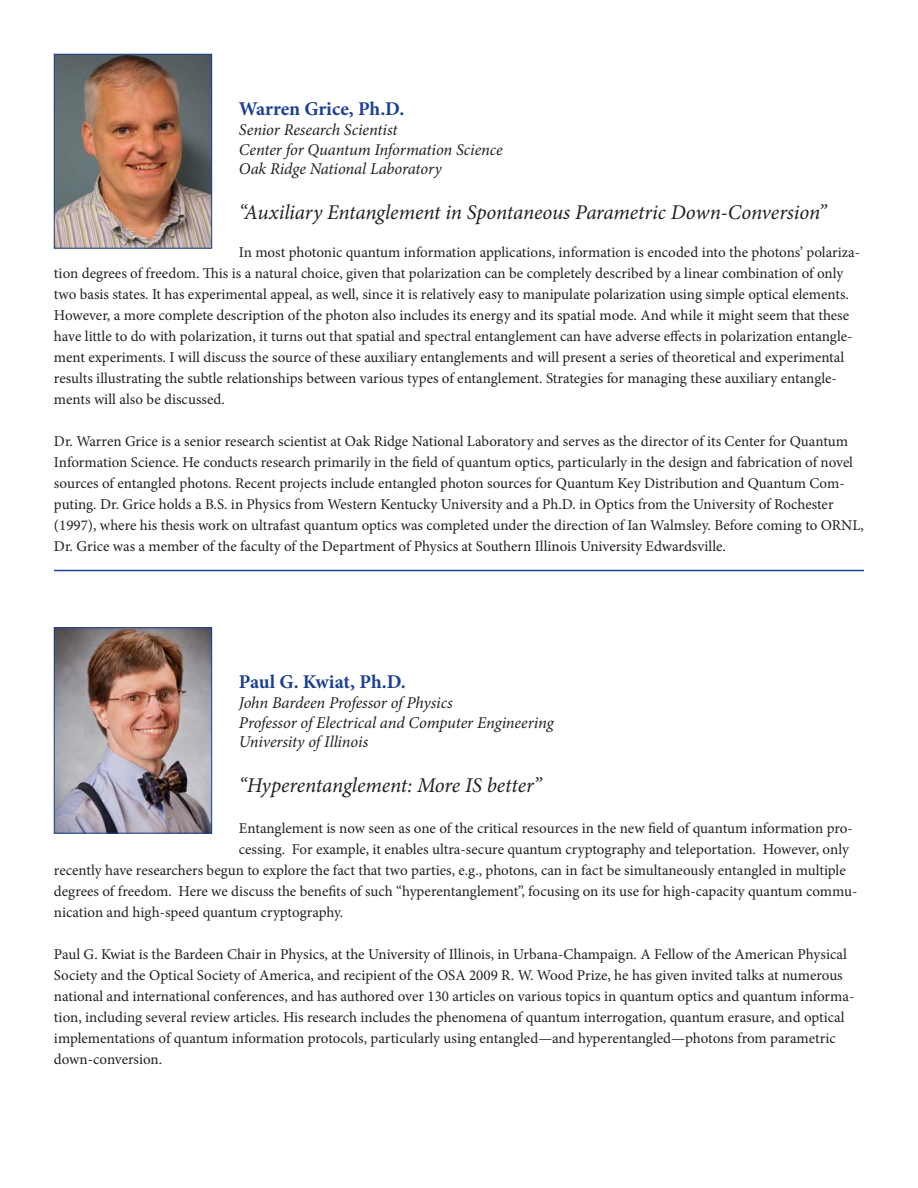
<style>
.page{position:relative;width:918px;height:1188px;background:#fff}
.page>*{position:absolute;margin:0;border:0;box-sizing:border-box;transform-origin:0 0}
.t1{font:italic 21px "Minion Pro";letter-spacing:-.005em;color:#231f20}
.t2{font:700 19.5px "Minion Pro";letter-spacing:-.005em;color:#1b3f94}
.t3{font:italic 16.5px "Minion Pro";letter-spacing:-.01em;color:#231f20}
.t4{font:15px/21px "Minion Pro";color:#231f20}
</style>
<div class="page">
<img style="left:56px;top:56px;width:154px;height:190px">
<div style="left:54px;top:54px;width:158px;height:194px;border:1px solid #1b3f94"></div>
<hr style="left:54px;top:570px;width:810px;height:1px;background:#1b3f94">
<img style="left:56px;top:630px;width:154px;height:201px">
<div style="left:54px;top:628px;width:158px;height:205px;border:1px solid #1b3f94"></div>
<p class="t2" style="left:239px;top:95px;width:167px">Warren Grice, Ph.D.</p>
<p class="t3" style="left:239px;top:118px;width:160px">Senior Research Scientist</p>
<p class="t3" style="left:239px;top:138px;width:265px">Center for Quantum Information Science</p>
<p class="t3" style="left:239px;top:158px;width:204px">Oak Ridge National Laboratory</p>
<p class="t1" style="left:239px;top:198px;width:589px">“Auxiliary Entanglement in Spontaneous Parametric Down-Conversion”</p>
<p class="t4" style="left:54px;top:242px;width:808px;text-indent:185px">In most photonic quantum information applications, information is encoded into the photons’ polariza&shy;tion degrees of freedom. This is a natural choice, given that polarization can be completely described by a linear combination of only two basis states. It has experimental appeal, as well, since it is relatively easy to manipulate polarization using simple optical elements.<br>However, a more complete description of the photon also includes its energy and its spatial mode. And while it might seem that these have little to do with polarization, it turns out that spatial and spectral entanglement can have adverse effects in polarization entangle&shy;ment experiments. I will discuss the source of these auxiliary entanglements and will present a series of theoretical and experimental results illustrating the subtle relationships between various types of entanglement. Strategies for managing these auxiliary entangle&shy;ments will also be discussed.</p>
<p class="t4" style="left:54px;top:431px;width:811px">Dr. Warren Grice is a senior research scientist at Oak Ridge National Laboratory and serves as the director of its Center for Quantum Information Science. He conducts research primarily in the field of quantum optics, particularly in the design and fabrication of novel sources of entangled photons. Recent projects include entangled photon sources for Quantum Key Distribution and Quantum Com&shy;puting. Dr. Grice holds a B.S. in Physics from Western Kentucky University and a Ph.D. in Optics from the University of Rochester (1997), where his thesis work on ultrafast quantum optics was completed under the direction of Ian Walmsley. Before coming to ORNL, Dr. Grice was a member of the faculty of the Department of Physics at Southern Illinois University Edwardsville.</p>
<p class="t2" style="left:239px;top:668px;width:168px">Paul G. Kwiat, Ph.D.</p>
<p class="t3" style="left:239px;top:691px;width:215px">John Bardeen Professor of Physics</p>
<p class="t3" style="left:239px;top:711px;width:316px">Professor of Electrical and Computer Engineering</p>
<p class="t3" style="left:239px;top:731px;width:131px">University of Illinois</p>
<p class="t1" style="left:239px;top:771px;width:304px">“Hyperentanglement: More IS better”</p>
<p class="t4" style="left:239px;top:818px;width:615px">Entanglement is now seen as one of the critical resources in the new field of quantum information pro-</p>
<p class="t4" style="left:239px;top:839px;width:612px">cessing. For example, it enables ultra-secure quantum cryptography and teleportation. However, only</p>
<p class="t4" style="left:54px;top:860px;width:793px">recently have researchers begun to explore the fact that two parties, e.g., photons, can in fact be simultaneously entangled in multiple</p>
<p class="t4" style="left:54px;top:881px;width:805px">degrees of freedom. Here we discuss the benefits of such “hyperentanglement”, focusing on its use for high-capacity quantum commu-</p>
<p class="t4" style="left:54px;top:902px;width:291px">nication and high-speed quantum cryptography.</p>
<p class="t4" style="left:54px;top:944px;width:802px">Paul G. Kwiat is the Bardeen Chair in Physics, at the University of Illinois, in Urbana-Champaign. A Fellow of the American Physical Society and the Optical Society of America, and recipient of the OSA 2009 R. W. Wood Prize, he has given invited talks at numerous national and international conferences, and has authored over 130 articles on various topics in quantum optics and quantum informa&shy;tion, including several review articles. His research includes the phenomena of quantum interrogation, quantum erasure, and optical implementations of quantum information protocols, particularly using entangled—and hyperentangled—photons from parametric down-conversion.</p>
</div>
